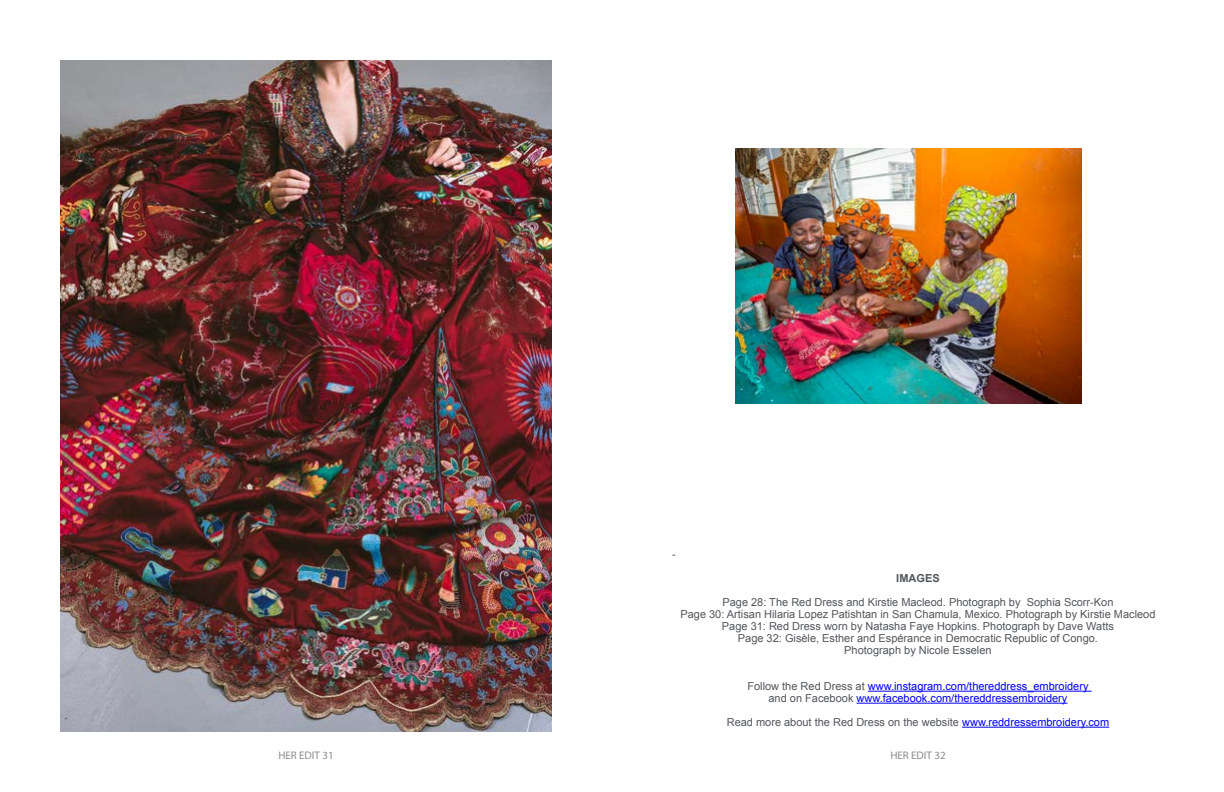
<style>
.page{position:relative;width:1224px;height:792px;background:#fff}
.page>*{position:absolute;margin:0;border:0;box-sizing:border-box;transform-origin:0 0}
.t1{font:11px/12px "Arial";color:#52555b;text-align:center}
.t2{font:11px/12px "Arial";color:#00f;text-align:center}
.t3{font:11px "Myriad Pro";color:#8a8c8e}
.t4{font:700 11px "Arial";color:#52555b}
.s1{color:#52555b}
.s2{color:#00f}
</style>
<div class="page">
<hr style="left:868px;top:691px;width:224px;height:1px;background:#00f">
<hr style="left:857px;top:703px;width:210px;height:1px;background:#00f">
<hr style="left:962px;top:727px;width:147px;height:1px;background:#00f">
<img style="left:60px;top:60px;width:492px;height:672px">
<img style="left:736px;top:149px;width:345px;height:255px">
<p class="t1" style="left:672px;top:548px;width:5px">-</p>
<p class="t4" style="left:896px;top:571px;width:45px">IMAGES</p>
<p class="t1" style="left:680px;top:596px;width:477px">Page 28: The Red Dress and Kirstie Macleod. Photograph by Sophia Scorr-Kon<br>Page 30: Artisan Hilaria Lopez Patishtan in San Chamula, Mexico. Photograph by Kirstie Macleod Page 31: Red Dress worn by Natasha Faye Hopkins. Photograph by Dave Watts<br>Page 32: Gisèle, Esther and Espérance in Democratic Republic of Congo.<br>Photograph by Nicole Esselen</p>
<p class="t2" style="left:747px;top:680px;width:343px"><span class="s1">Follow the Red Dress at</span> www.instagram.com/thereddress_embroidery <span class="s1">and on Facebook</span> www.facebook.com/thereddressembroidery</p>
<p class="t1" style="left:727px;top:716px;width:384px">Read more about the Red Dress on the website <span class="s2">www.reddressembroidery.com</span></p>
<p class="t3" style="left:278px;top:749px;width:57px">HER EDIT 31</p>
<p class="t3" style="left:890px;top:749px;width:57px">HER EDIT 32</p>
</div>
